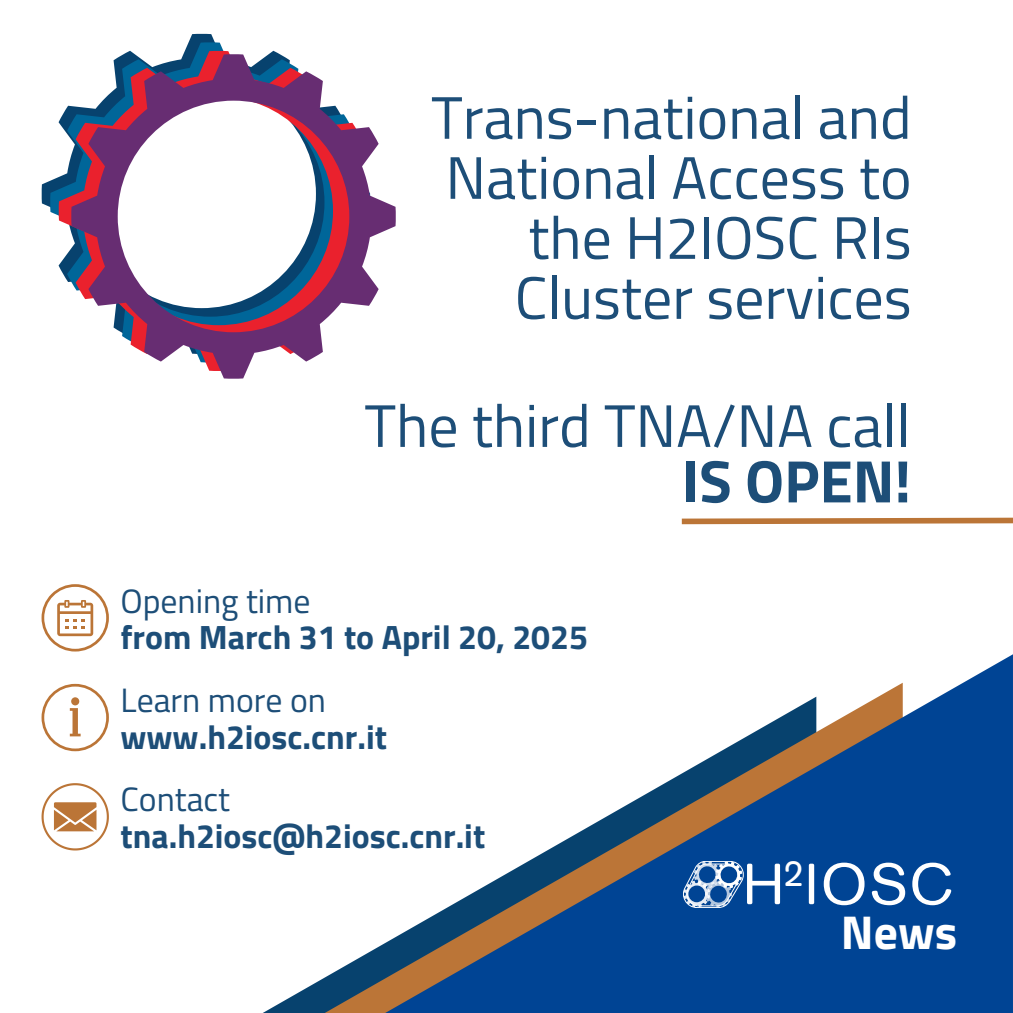
<style>
.page{position:relative;width:1013px;height:1013px;background:#fff}
.page>*{position:absolute;margin:0;border:0;box-sizing:border-box;transform-origin:0 0}
.t1{font:60px/60px "Titillium Web";color:#1d4e78;text-align:right}
.t2{font:700 60px "Titillium Web";color:#1d4e78}
.t3{font:56.88px "Basic Commercial SR Pro";color:#fff}
.t4{font:700 47.5px "Titillium Web";color:#fff}
.t5{font:36.38px "Basic Commercial SR Pro";color:#fff}
.t6{font:700 33.75px/36.5px "Titillium Web";color:#1d4e78}
.t7{font:33.75px "Titillium Web";color:#1d4e78}
.s1{font-weight:400}
</style>
<div class="page">
<svg style="left:264px;top:950px;width:108px;height:62px"></svg>
<svg style="left:372px;top:655px;width:640px;height:357px;fill:#074494"></svg>
<svg style="left:683px;top:861px;width:60px;height:46px;background:#5b86ba"></svg>
<svg style="left:50px;top:42px;width:224px;height:224px"></svg>
<svg style="left:59px;top:51px;width:221px;height:231px"></svg>
<svg style="left:71px;top:54px;width:325px;height:324px"></svg>
<svg style="left:681px;top:517px;width:331px;height:8px"></svg>
<svg style="left:42px;top:684px;width:67px;height:67px"></svg>
<svg style="left:42px;top:783px;width:67px;height:67px"></svg>
<svg style="left:42px;top:584px;width:67px;height:67px"></svg>
<p class="t1" style="left:431px;top:86px;width:482px">Trans-national and<br>National Access to the H2IOSC RIs<br>Cluster services</p>
<h3 class="t1" style="left:364px;top:394px;width:547px">The third TNA/NA call</h3>
<h3 class="t2" style="left:682px;top:434px;width:231px">IS OPEN!</h3>
<h1 class="t7" style="left:120px;top:574px;width:192px">Opening time</h1>
<p class="t6" style="left:120px;top:618px;width:469px">from March 31 to April 20, 2025</p>
<p class="t6" style="left:120px;top:681px;width:268px"><span class="s1">Learn more on </span>www.h2iosc.cnr.it</p>
<p class="t7" style="left:120px;top:773px;width:111px">Contact</p>
<p class="t6" style="left:120px;top:817px;width:366px">tna.h2iosc@h2iosc.cnr.it</p>
<p class="t5" style="left:783px;top:857px;width:22px">2</p>
<p class="t3" style="left:743px;top:860px;width:212px">H IOSC</p>
<p class="t4" style="left:841px;top:895px;width:118px">News</p>
</div>
